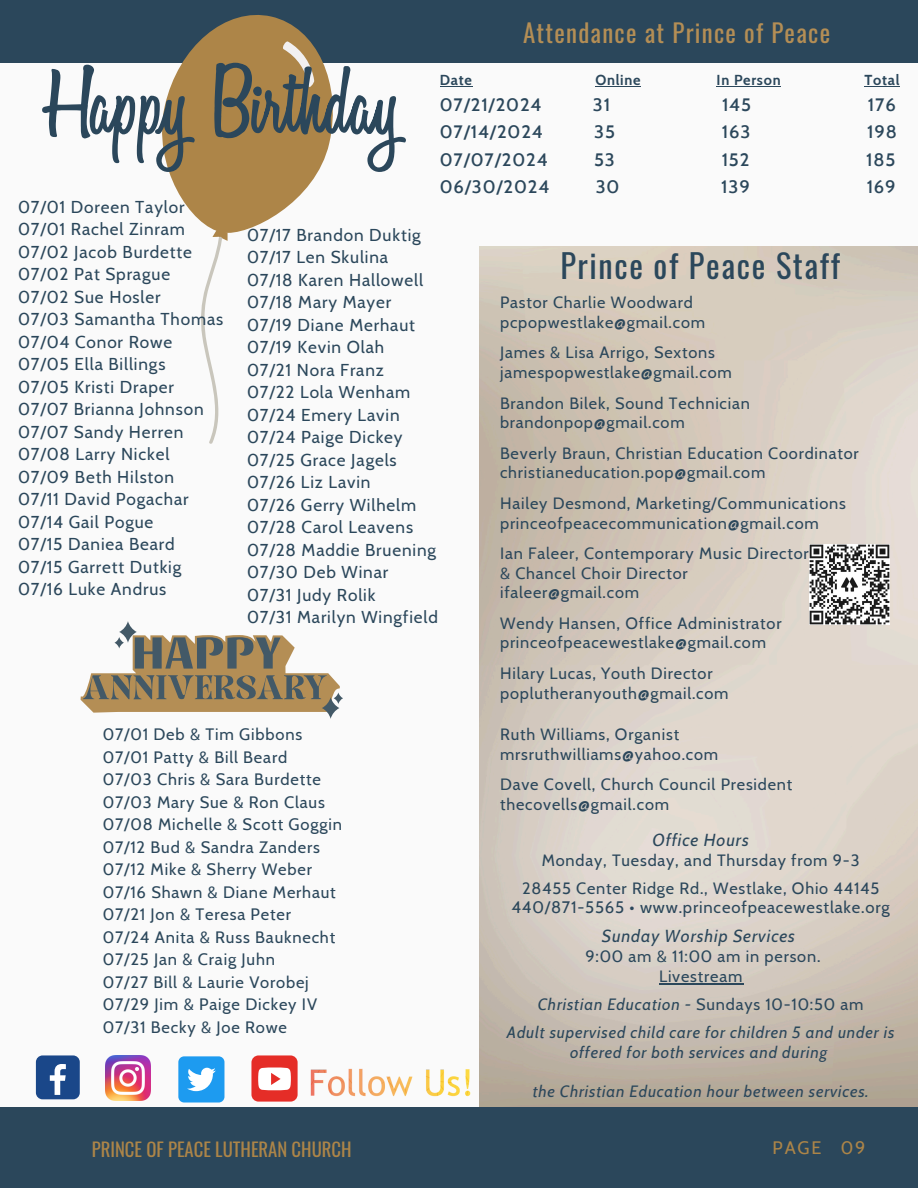
<style>
.page{position:relative;width:918px;height:1188px;background:#fafafa}
.page>*{position:absolute;margin:0;border:0;box-sizing:border-box;transform-origin:0 0}
.t1{font:32.4px "Oswald";letter-spacing:.05em;color:#2b475b}
.t2{font:24.9px "Oswald";letter-spacing:.05em;color:#b48e55}
.t3{font:18.75px "Oswald";color:#ad8548}
.t4{font:500 18.3px "Cabin";letter-spacing:.05em;color:#2b475b}
.t5{font:18px "Cabin";letter-spacing:.1em;color:#ad8548}
.t6{font:italic 17.4px "Cabin";letter-spacing:.05em;color:#2b475b}
.t7{font:17.25px/22.5px "Cabin";letter-spacing:.05em;color:#2b475b}
.t8{font:16.65px "Cabin";letter-spacing:.05em;color:#2b475b}
.t9{font:16.5px "Cabin";letter-spacing:.05em;color:#2b475b}
.t10{font:16.35px "Cabin";letter-spacing:.05em;color:#2b475b}
.t11{font:italic 16.35px/19.6px "Cabin";letter-spacing:.05em;color:#2b475b;text-align:center}
.t12{font:700 14.4px "Cabin";letter-spacing:.05em;color:#2b475b}
.s1{font-style:normal}
</style>
<div class="page">
<img style="left:479px;top:247px;width:439px;height:860px">
<div style="left:0;top:1107px;width:918px;height:81px;background:#2b475b"></div>
<img style="left:310px;top:1068px;width:161px;height:29px">
<div style="left:36px;top:1055px;width:44px;height:44px;background:#1a4789;border-radius:7px"></div>
<svg style="left:50px;top:1064px;width:16px;height:31px"></svg>
<img style="left:106px;top:1056px;width:45px;height:45px">
<div style="left:178px;top:1056px;width:46px;height:47px;background:#1d9bf0;border-radius:6px"></div>
<svg style="left:187px;top:1068px;width:29px;height:23px"></svg>
<div style="left:251px;top:1055px;width:47px;height:47px;background:#e52d27;border-radius:7px"></div>
<svg style="left:258px;top:1068px;width:33px;height:22px"></svg>
<hr style="left:659px;top:983px;width:84px;height:1px;background:#2b475b">
<img style="left:810px;top:545px;width:80px;height:80px">
<div style="left:0;top:0;width:918px;height:63px;background:#2b475b"></div>
<svg style="left:169px;top:15px;width:149px;height:218px;fill:#ad8548"></svg>
<svg style="left:200px;top:230px;width:28px;height:214px"></svg>
<svg style="left:42px;top:40px;width:364px;height:132px"></svg>
<svg style="left:81px;top:621px;width:262px;height:98px"></svg>
<hr style="left:440px;top:86px;width:33px;height:1px;background:#2b475b">
<hr style="left:595px;top:86px;width:46px;height:1px;background:#2b475b">
<hr style="left:717px;top:86px;width:64px;height:1px;background:#2b475b">
<hr style="left:865px;top:86px;width:35px;height:1px;background:#2b475b">
<p class="t2" style="left:523px;top:13px;width:309px">Attendance at Prince of Peace</p>
<p class="t12" style="left:440px;top:71px;width:34px">Date</p>
<p class="t12" style="left:595px;top:71px;width:47px">Online</p>
<p class="t12" style="left:717px;top:71px;width:66px">In Person</p>
<p class="t12" style="left:865px;top:71px;width:37px">Total</p>
<p class="t4" style="left:440px;top:93px;width:103px">07/21/2024</p>
<p class="t4" style="left:593px;top:93px;width:19px">31</p>
<p class="t4" style="left:722px;top:93px;width:30px">145</p>
<p class="t4" style="left:868px;top:93px;width:29px">176</p>
<p class="t4" style="left:440px;top:121px;width:105px">07/14/2024</p>
<p class="t4" style="left:594px;top:121px;width:22px">35</p>
<p class="t4" style="left:722px;top:121px;width:30px">163</p>
<p class="t4" style="left:867px;top:121px;width:31px">198</p>
<p class="t4" style="left:440px;top:148px;width:110px">07/07/2024</p>
<p class="t4" style="left:594px;top:148px;width:22px">53</p>
<p class="t4" style="left:722px;top:148px;width:29px">152</p>
<p class="t4" style="left:866px;top:148px;width:31px">185</p>
<p class="t4" style="left:440px;top:176px;width:111px">06/30/2024</p>
<p class="t4" style="left:596px;top:176px;width:25px">30</p>
<p class="t4" style="left:721px;top:176px;width:30px">139</p>
<p class="t4" style="left:867px;top:176px;width:30px">169</p>
<p class="t7" style="left:18px;top:195px;width:207px">07/01 Doreen Taylor<br>07/01 Rachel Zinram<br>07/02 Jacob Burdette<br>07/02 Pat Sprague<br>07/02 Sue Hosler<br>07/03 Samantha Thomas<br>07/04 Conor Rowe<br>07/05 Ella Billings<br>07/05 Kristi Draper<br>07/07 Brianna Johnson<br>07/07 Sandy Herren<br>07/08 Larry Nickel<br>07/09 Beth Hilston<br>07/11 David Pogachar<br>07/14 Gail Pogue<br>07/15 Daniea Beard<br>07/15 Garrett Dutkig<br>07/16 Luke Andrus</p>
<p class="t7" style="left:247px;top:223px;width:193px">07/17 Brandon Duktig<br>07/17 Len Skulina<br>07/18 Karen Hallowell<br>07/18 Mary Mayer<br>07/19 Diane Merhaut<br>07/19 Kevin Olah<br>07/21 Nora Franz<br>07/22 Lola Wenham<br>07/24 Emery Lavin<br>07/24 Paige Dickey<br>07/25 Grace Jagels<br>07/26 Liz Lavin<br>07/26 Gerry Wilhelm<br>07/28 Carol Leavens<br>07/28 Maddie Bruening<br>07/30 Deb Winar<br>07/31 Judy Rolik<br>07/31 Marilyn Wingfield</p>
<p class="t9" style="left:103px;top:724px;width:201px">07/01 Deb &amp; Tim Gibbons</p>
<p class="t9" style="left:103px;top:747px;width:186px">07/01 Patty &amp; Bill Beard</p>
<p class="t9" style="left:103px;top:769px;width:220px">07/03 Chris &amp; Sara Burdette</p>
<p class="t9" style="left:103px;top:792px;width:224px">07/03 Mary Sue &amp; Ron Claus</p>
<p class="t9" style="left:103px;top:814px;width:241px">07/08 Michelle &amp; Scott Goggin</p>
<p class="t9" style="left:103px;top:837px;width:219px">07/12 Bud &amp; Sandra Zanders</p>
<p class="t9" style="left:103px;top:859px;width:211px">07/12 Mike &amp; Sherry Weber</p>
<p class="t9" style="left:103px;top:882px;width:235px">07/16 Shawn &amp; Diane Merhaut</p>
<p class="t9" style="left:103px;top:904px;width:190px">07/21 Jon &amp; Teresa Peter</p>
<p class="t9" style="left:103px;top:927px;width:234px">07/24 Anita &amp; Russ Bauknecht</p>
<p class="t9" style="left:103px;top:949px;width:174px">07/25 Jan &amp; Craig Juhn</p>
<p class="t9" style="left:103px;top:972px;width:208px">07/27 Bill &amp; Laurie Vorobej</p>
<p class="t9" style="left:103px;top:994px;width:216px">07/29 Jim &amp; Paige Dickey IV</p>
<p class="t9" style="left:103px;top:1017px;width:186px">07/31 Becky &amp; Joe Rowe</p>
<h4 class="t1" style="left:560px;top:240px;width:281px">Prince of Peace Staff</h4>
<p class="t10" style="left:500px;top:293px;width:194px">Pastor Charlie Woodward</p>
<h5 class="t10" style="left:500px;top:312px;width:207px">pcpopwestlake@gmail.com</h5>
<h5 class="t10" style="left:500px;top:343px;width:216px">James &amp; Lisa Arrigo, Sextons</h5>
<h1 class="t10" style="left:500px;top:362px;width:233px">jamespopwestlake@gmail.com</h1>
<p class="t10" style="left:500px;top:393px;width:251px">Brandon Bilek, Sound Technician</p>
<p class="t10" style="left:500px;top:412px;width:186px">brandonpop@gmail.com</p>
<p class="t10" style="left:500px;top:443px;width:360px">Beverly Braun, Christian Education Coordinator</p>
<p class="t10" style="left:500px;top:463px;width:267px">christianeducation.pop@gmail.com</p>
<p class="t10" style="left:500px;top:493px;width:347px">Hailey Desmond, Marketing/Communications</p>
<p class="t10" style="left:500px;top:513px;width:320px">princeofpeacecommunication@gmail.com</p>
<p class="t10" style="left:500px;top:543px;width:310px">Ian Faleer, Contemporary Music Director</p>
<p class="t10" style="left:500px;top:563px;width:189px">&amp; Chancel Choir Director</p>
<p class="t10" style="left:500px;top:583px;width:141px">ifaleer@gmail.com</p>
<p class="t10" style="left:500px;top:613px;width:283px">Wendy Hansen, Office Administrator</p>
<p class="t10" style="left:500px;top:633px;width:267px">princeofpeacewestlake@gmail.com</p>
<p class="t10" style="left:500px;top:663px;width:214px">Hilary Lucas, Youth Director</p>
<p class="t10" style="left:500px;top:683px;width:230px">poplutheranyouth@gmail.com</p>
<p class="t10" style="left:500px;top:724px;width:181px">Ruth Williams, Organist</p>
<p class="t10" style="left:500px;top:744px;width:220px">mrsruthwilliams@yahoo.com</p>
<p class="t10" style="left:500px;top:775px;width:294px">Dave Covell, Church Council President</p>
<p class="t10" style="left:500px;top:794px;width:171px">thecovells@gmail.com</p>
<p class="t6" style="left:652px;top:829px;width:98px">Office Hours</p>
<p class="t10" style="left:542px;top:850px;width:319px">Monday, Tuesday, and Thursday from 9-3</p>
<p class="t10" style="left:522px;top:878px;width:359px">28455 Center Ridge Rd., Westlake, Ohio 44145</p>
<p class="t8" style="left:511px;top:897px;width:380px">440/871-5565 • www.princeofpeacewestlake.org</p>
<p class="t6" style="left:602px;top:925px;width:195px">Sunday Worship Services</p>
<p class="t10" style="left:585px;top:947px;width:236px">9:00 am &amp; 11:00 am in person.</p>
<p class="t10" style="left:659px;top:966px;width:85px">Livestream</p>
<p class="t11" style="left:538px;top:994px;width:327px">Christian Education - <span class="s1">Sundays 10-10:50 am</span></p>
<p class="t11" style="left:507px;top:1023px;width:389px">Adult supervised child care for children 5 and under is offered for both services and during</p>
<p class="t11" style="left:533px;top:1081px;width:337px">the Christian Education hour between services.</p>
<p class="t3" style="left:92px;top:1134px;width:261px">PRINCE OF PEACE LUTHERAN CHURCH</p>
<p class="t5" style="left:773px;top:1136px;width:94px">PAGE 09</p>
</div>
